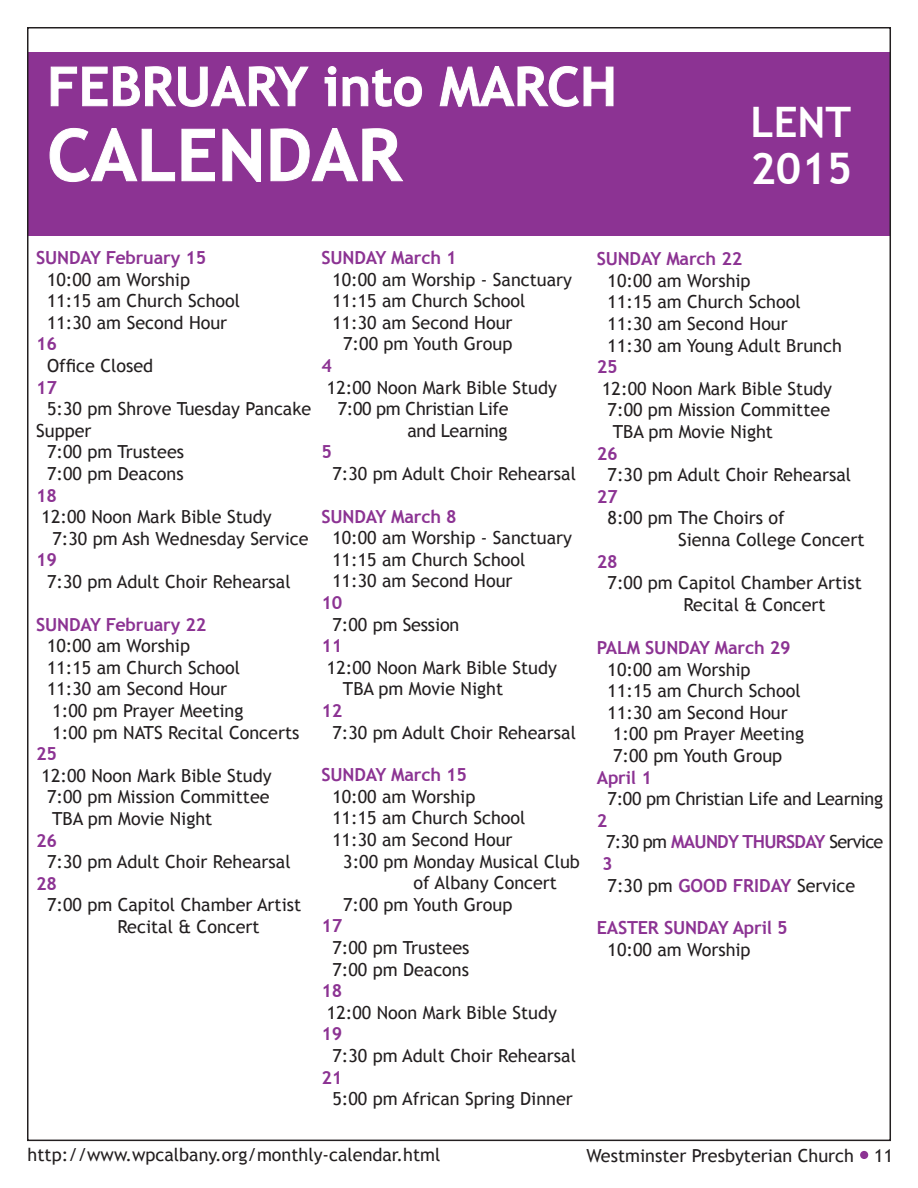
<style>
.page{position:relative;width:918px;height:1188px;background:#fff}
.page>*{position:absolute;margin:0;border:0;box-sizing:border-box;transform-origin:0 0}
.t1{font:700 72px "Trebuchet MS";color:#fff}
.t2{font:700 54px "Trebuchet MS";color:#fff}
.t3{font:700 43.5px "Trebuchet MS";color:#fff}
.t4{font:700 42px "Trebuchet MS";color:#fff}
.t5{font:18px/21.6px "Trebuchet MS";color:#231f20}
.t6{font:700 18px "Trebuchet MS";letter-spacing:-.01em;color:#8c3393}
.t7{font:18px "Trebuchet MS";letter-spacing:-.02em;color:#231f20}
.t8{font:700 18px "Trebuchet MS";letter-spacing:-.04em;color:#8c3393}
.s1{font-weight:400;color:#231f20}
.s2{font-weight:700;color:#8c3393}
.s3{color:#8c3393}
</style>
<div class="page">
<svg style="left:860px;top:1150px;width:9px;height:9px"></svg>
<div style="left:27px;top:53px;width:864px;height:183px;background:#8c3393"></div>
<svg style="left:50px;top:66px;width:259px;height:41px"></svg>
<svg style="left:324px;top:66px;width:98px;height:41px"></svg>
<svg style="left:439px;top:66px;width:175px;height:41px"></svg>
<svg style="left:49px;top:128px;width:126px;height:54px"></svg>
<svg style="left:181px;top:129px;width:34px;height:52px"></svg>
<svg style="left:222px;top:129px;width:39px;height:53px"></svg>
<svg style="left:270px;top:128px;width:133px;height:54px"></svg>
<h2 class="t2" style="left:47px;top:53px;width:571px">FEBRUARY into MARCH</h2>
<h1 class="t1" style="left:47px;top:110px;width:356px">CALENDAR</h1>
<h3 class="t4" style="left:750px;top:96px;width:102px">LENT</h3>
<h3 class="t3" style="left:750px;top:141px;width:103px">2015</h3>
<p class="t6" style="left:36px;top:246px;width:172px">SUNDAY February 15</p>
<p class="t5" style="left:47px;top:269px;width:195px">10:00 am Worship<br>11:15 am Church School<br>11:30 am Second Hour</p>
<p class="t6" style="left:36px;top:333px;width:22px">16</p>
<p class="t5" style="left:47px;top:355px;width:108px">Office Closed</p>
<p class="t6" style="left:36px;top:376px;width:22px">17</p>
<p class="t5" style="left:47px;top:398px;width:266px">5:30 pm Shrove Tuesday Pancake</p>
<p class="t5" style="left:36px;top:420px;width:57px">Supper</p>
<p class="t5" style="left:47px;top:441px;width:139px">7:00 pm Trustees</p>
<p class="t5" style="left:47px;top:463px;width:138px">7:00 pm Deacons</p>
<p class="t6" style="left:36px;top:484px;width:22px">18</p>
<p class="t5" style="left:53px;top:506px;width:258px;text-indent:-11px">12:00 Noon Mark Bible Study<br>7:30 pm Ash Wednesday Service</p>
<p class="t6" style="left:36px;top:549px;width:22px">19</p>
<p class="t5" style="left:47px;top:571px;width:245px">7:30 pm Adult Choir Rehearsal</p>
<p class="t6" style="left:36px;top:613px;width:172px">SUNDAY February 22</p>
<p class="t5" style="left:47px;top:635px;width:145px">10:00 am Worship</p>
<p class="t5" style="left:47px;top:657px;width:195px">11:15 am Church School</p>
<p class="t5" style="left:47px;top:678px;width:182px">11:30 am Second Hour</p>
<p class="t5" style="left:52px;top:700px;width:193px">1:00 pm Prayer Meeting</p>
<p class="t5" style="left:52px;top:722px;width:248px">1:00 pm NATS Recital Concerts</p>
<p class="t6" style="left:36px;top:742px;width:22px">25</p>
<p class="t5" style="left:47px;top:765px;width:226px;text-align:justify;text-indent:-5px">12:00 Noon Mark Bible Study 7:00 pm Mission Committee TBA pm Movie Night</p>
<p class="t6" style="left:36px;top:829px;width:22px">26</p>
<p class="t5" style="left:47px;top:851px;width:245px">7:30 pm Adult Choir Rehearsal</p>
<p class="t6" style="left:36px;top:872px;width:22px">28</p>
<p class="t5" style="left:118px;top:894px;width:185px;text-indent:-70px">7:00 pm Capitol Chamber Artist<br>Recital &amp; Concert</p>
<p class="t6" style="left:322px;top:246px;width:137px">SUNDAY March 1</p>
<p class="t5" style="left:332px;top:269px;width:241px">10:00 am Worship - Sanctuary</p>
<p class="t5" style="left:332px;top:290px;width:195px">11:15 am Church School</p>
<p class="t5" style="left:332px;top:312px;width:182px">11:30 am Second Hour</p>
<p class="t5" style="left:343px;top:333px;width:171px">7:00 pm Youth Group</p>
<p class="t6" style="left:322px;top:354px;width:12px">4</p>
<p class="t5" style="left:327px;top:377px;width:231px">12:00 Noon Mark Bible Study</p>
<p class="t7" style="left:338px;top:398px;width:172px">7:00 pm Christian Life</p>
<p class="t7" style="left:408px;top:420px;width:101px">and Learning</p>
<p class="t6" style="left:322px;top:441px;width:12px">5</p>
<p class="t5" style="left:332px;top:463px;width:245px">7:30 pm Adult Choir Rehearsal</p>
<p class="t6" style="left:322px;top:505px;width:137px">SUNDAY March 8</p>
<p class="t5" style="left:332px;top:527px;width:241px">10:00 am Worship - Sanctuary<br>11:15 am Church School<br>11:30 am Second Hour</p>
<p class="t6" style="left:322px;top:591px;width:22px">10</p>
<p class="t5" style="left:332px;top:614px;width:128px">7:00 pm Session</p>
<p class="t6" style="left:322px;top:634px;width:22px">11</p>
<p class="t5" style="left:343px;top:657px;width:216px;text-indent:-16px">12:00 Noon Mark Bible Study<br>TBA pm Movie Night</p>
<p class="t6" style="left:322px;top:699px;width:22px">12</p>
<p class="t5" style="left:332px;top:722px;width:245px">7:30 pm Adult Choir Rehearsal</p>
<p class="t6" style="left:322px;top:763px;width:147px">SUNDAY March 15</p>
<p class="t5" style="left:332px;top:786px;width:145px">10:00 am Worship</p>
<p class="t5" style="left:332px;top:807px;width:195px">11:15 am Church School</p>
<p class="t5" style="left:332px;top:829px;width:182px">11:30 am Second Hour</p>
<p class="t5" style="left:343px;top:851px;width:238px">3:00 pm Monday Musical Club</p>
<p class="t5" style="left:414px;top:872px;width:145px">of Albany Concert</p>
<p class="t5" style="left:343px;top:894px;width:171px">7:00 pm Youth Group</p>
<p class="t6" style="left:322px;top:915px;width:22px">17</p>
<p class="t5" style="left:332px;top:937px;width:139px">7:00 pm Trustees<br>7:00 pm Deacons</p>
<p class="t6" style="left:322px;top:979px;width:22px">18</p>
<p class="t5" style="left:327px;top:1002px;width:231px">12:00 Noon Mark Bible Study</p>
<p class="t6" style="left:322px;top:1023px;width:22px">19</p>
<p class="t5" style="left:332px;top:1045px;width:245px">7:30 pm Adult Choir Rehearsal</p>
<p class="t6" style="left:322px;top:1066px;width:22px">21</p>
<p class="t5" style="left:332px;top:1088px;width:242px">5:00 pm African Spring Dinner</p>
<p class="t6" style="left:597px;top:248px;width:147px">SUNDAY March 22</p>
<p class="t5" style="left:608px;top:270px;width:236px">10:00 am Worship<br>11:15 am Church School<br>11:30 am Second Hour<br>11:30 am Young Adult Brunch</p>
<p class="t6" style="left:597px;top:356px;width:22px">25</p>
<p class="t5" style="left:608px;top:378px;width:226px;text-align:justify;text-indent:-5px">12:00 Noon Mark Bible Study 7:00 pm Mission Committee TBA pm Movie Night</p>
<p class="t6" style="left:597px;top:442px;width:22px">26</p>
<p class="t5" style="left:608px;top:464px;width:245px">7:30 pm Adult Choir Rehearsal</p>
<p class="t6" style="left:597px;top:485px;width:22px">27</p>
<p class="t5" style="left:678px;top:508px;width:188px;text-indent:-70px">8:00 pm The Choirs of<br>Sienna College Concert</p>
<p class="t6" style="left:597px;top:550px;width:22px">28</p>
<p class="t5" style="left:683px;top:572px;width:180px;text-indent:-76px">7:00 pm Capitol Chamber Artist<br>Recital &amp; Concert</p>
<p class="t6" style="left:597px;top:636px;width:195px">PALM SUNDAY March 29</p>
<p class="t5" style="left:608px;top:659px;width:145px">10:00 am Worship</p>
<p class="t5" style="left:608px;top:680px;width:195px">11:15 am Church School</p>
<p class="t5" style="left:608px;top:702px;width:182px">11:30 am Second Hour</p>
<p class="t5" style="left:613px;top:724px;width:193px">1:00 pm Prayer Meeting</p>
<p class="t5" style="left:613px;top:745px;width:171px">7:00 pm Youth Group</p>
<p class="t6" style="left:597px;top:766px;width:57px">April 1</p>
<p class="t7" style="left:608px;top:788px;width:277px">7:00 pm Christian Life and Learning</p>
<p class="t6" style="left:597px;top:809px;width:12px">2</p>
<p class="t8" style="left:606px;top:831px;width:279px"><span class="s1">7:30 pm</span> MAUNDY THURSDAY <span class="s1">Service</span></p>
<p class="t6" style="left:602px;top:852px;width:12px">3</p>
<p class="t5" style="left:608px;top:875px;width:249px">7:30 pm <span class="s2">GOOD FRIDAY</span> Service</p>
<p class="t6" style="left:597px;top:917px;width:193px">EASTER SUNDAY April 5</p>
<p class="t5" style="left:608px;top:939px;width:145px">10:00 am Worship</p>
<p class="t5" style="left:28px;top:1144px;width:414px">http://www.wpcalbany.org/monthly-calendar.html</p>
<p class="t5" style="left:586px;top:1145px;width:308px">Westminster Presbyterian Church <span class="s3">•</span> 11</p>
</div>
